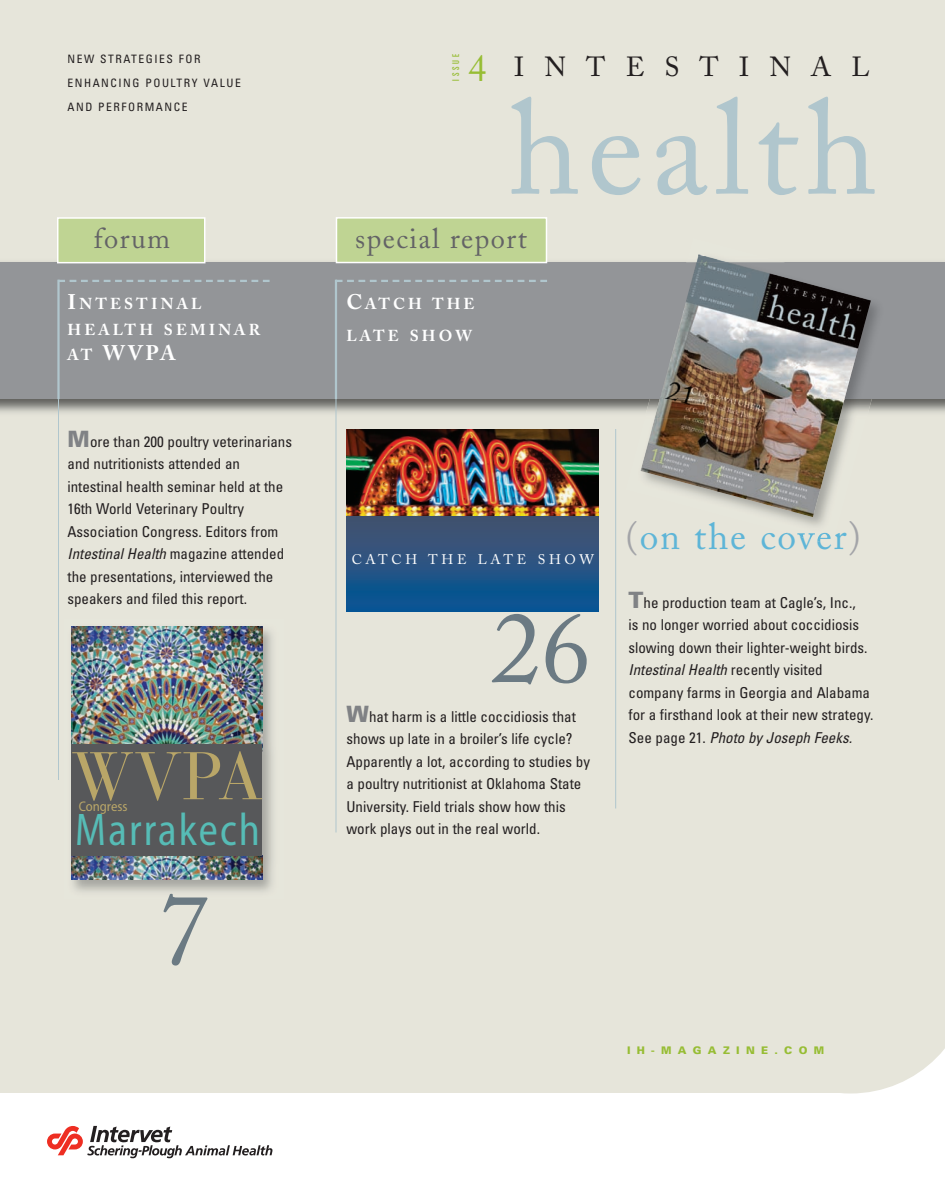
<style>
.page{position:relative;width:945px;height:1188px;background:#e6e5da}
.page>*{position:absolute;margin:0;border:0;box-sizing:border-box;transform-origin:0 0}
.t1{font:133.95px "Adobe Caslon";letter-spacing:.05em;color:#b0c6cd}
.t2{font:99.75px "Adobe Caslon";color:#6b7a83}
.t3{font:66.75px "Bauer Bodoni";color:#b9a668}
.t4{font:semi-condensed 46.05px "Myriad Pro";letter-spacing:.05em;color:#56bcb6;scale:.9 1}
.t5{font:38.25px "Adobe Caslon";color:#97bd34;scale:.95 1}
.t6{font:37.5px "Adobe Caslon";letter-spacing:.05em;color:#5eb5d7}
.t7{font:28.5px "Adobe Caslon";letter-spacing:.05em;color:#636366}
.t8{font:27.45px "Adobe Caslon";letter-spacing:.735em;color:#231f20}
.t9{font:700 21px "Adobe Caslon";color:#fff}
.t10{font:700 15.75px/31.5px "Adobe Caslon";letter-spacing:.2em;color:#fff}
.t11{font:condensed 15px/22.5px "Univers";color:#231f20}
.t12{font:semi-condensed 13.95px "Myriad Pro";color:#b9a668}
.t13{font:13.8px "Adobe Caslon";letter-spacing:.265em;color:#fff}
.t14{font:condensed 11.55px/24px "Univers";letter-spacing:.135em;color:#231f20}
.t15{font:900 10.5px "Univers";letter-spacing:.6em;color:#97bd34}
.t16{font:ultra-condensed 9.3px "Univers";color:#97bd34}
.s1{font-size:21px}
.s2{font-size:15.75px}
.s3{font-weight:900;font-stretch:normal;font-size:22.5px;color:#808285}
.s4{font-style:italic}
.s5{color:#a3a4a8}
</style>
<div class="page">
<div style="left:0;top:262px;width:945px;height:137px;background:#939598"></div>
<hr style="left:58px;top:399px;width:1px;height:381px;background:#b0c6cd">
<hr style="left:57px;top:280px;width:3px;height:119px;background:#b0c6cd">
<div style="left:58px;top:219px;width:146px;height:43px;background:#bfd493"></div>
<div style="left:57px;top:217px;width:149px;height:46px;border:2px solid #fff"></div>
<div style="left:337px;top:219px;width:209px;height:43px;background:#bfd493"></div>
<div style="left:336px;top:217px;width:211px;height:46px;border:2px solid #fff"></div>
<svg style="left:60px;top:280px;width:210px;height:2px"></svg>
<hr style="left:336px;top:399px;width:1px;height:433px;background:#b0c6cd">
<hr style="left:335px;top:280px;width:2px;height:119px;background:#b0c6cd">
<svg style="left:337px;top:280px;width:210px;height:2px"></svg>
<hr style="left:615px;top:429px;width:1px;height:380px;background:#b0c6cd">
<div style="left:0;top:1094px;width:945px;height:94px;background:#fff"></div>
<svg style="left:729px;top:1049px;width:216px;height:45px"></svg>
<svg style="left:47px;top:1126px;width:225px;height:32px"></svg>
<img style="left:780px;top:418px;width:72px;height:127px">
<img style="left:845px;top:399px;width:27px;height:19px">
<img style="left:645px;top:399px;width:10px;height:19px">
<img style="left:640px;top:418px;width:199px;height:99px">
<img style="left:696px;top:256px;width:34px;height:6px">
<img style="left:655px;top:399px;width:190px;height:19px">
<img style="left:660px;top:262px;width:211px;height:137px">
<svg style="left:346px;top:429px;width:252px;height:182px;background:#265381"></svg>
<img style="left:347px;top:429px;width:252px;height:87px">
<img style="left:71px;top:626px;width:202px;height:273px">
<img style="left:167px;top:894px;width:40px;height:5px">
<img style="left:71px;top:627px;width:191px;height:117px">
<img style="left:71px;top:856px;width:191px;height:24px">
<div style="left:71px;top:744px;width:191px;height:112px;background:#57585a"></div>
<p class="t14" style="left:67px;top:48px;width:175px">NEW STRATEGIES FOR<br>ENHANCING POULTRY VALUE<br>AND PERFORMANCE</p>
<p class="t16" style="left:452px;top:81px;width:28px;rotate:-90deg">I SSUE</p>
<h3 class="t5" style="left:468px;top:54px;width:21px">4</h3>
<h3 class="t8" style="left:514px;top:56px;width:357px">INTESTINAL</h3>
<h1 class="t1" style="left:508px;top:99px;width:370px">health</h1>
<h3 class="t7" style="left:94px;top:228px;width:78px">forum</h3>
<h3 class="t7" style="left:355px;top:227px;width:173px">special report</h3>
<p class="t10" style="left:67px;top:293px;width:194px;line-height:25.5px"><span class="s1">I</span>NTESTINAL<br>HEALTH SEMINAR</p>
<h3 class="t9" style="left:67px;top:345px;width:110px"><span class="s2">AT</span> WVPA</h3>
<p class="t11" style="left:68px;top:431px;width:226px"><span class="s3">M</span>ore than 200 poultry veterinarians and nutritionists attended an intestinal health seminar held at the 16th World Veterinary Poultry Association Congress. Editors from <span class="s4">Intestinal Health</span> magazine attended the presentations, interviewed the speakers and filed this report.</p>
<h3 class="t3" style="left:71px;top:752px;width:193px">WVPA</h3>
<h3 class="t4" style="left:75px;top:813px;width:207px">Marrakech</h3>
<p class="t12" style="left:79px;top:801px;width:51px">Congress</p>
<h2 class="t2" style="left:159px;top:893px;width:51px">7</h2>
<p class="t10" style="left:346px;top:290px;width:130px"><span class="s1">C</span>ATCH THE<br>LATE SHOW</p>
<p class="t13" style="left:352px;top:555px;width:244px">CATCH THE LATE SHOW</p>
<h2 class="t2" style="left:491px;top:611px;width:101px">26</h2>
<p class="t11" style="left:346px;top:706px;width:245px"><span class="s3">W</span>hat harm is a little coccidiosis that shows up late in a broiler’s life cycle?<br>Apparently a lot, according to studies by a poultry nutritionist at Oklahoma State University. Field trials show how this work plays out in the real world.</p>
<h3 class="t6" style="left:625px;top:522px;width:237px"><span class="s5">(</span>on the cover<span class="s5">)</span></h3>
<p class="t11" style="left:628px;top:592px;width:246px"><span class="s3">T</span>he production team at Cagle’s, Inc.,<br>is no longer worried about coccidiosis slowing down their lighter-weight birds.<br><span class="s4">Intestinal Health</span> recently visited company farms in Georgia and Alabama for a firsthand look at their new strategy.<br>See page 21. <span class="s4">Photo by Joseph Feeks.</span></p>
<p class="t15" style="left:627px;top:1046px;width:199px">IH-MAGAZINE.COM</p>
</div>
